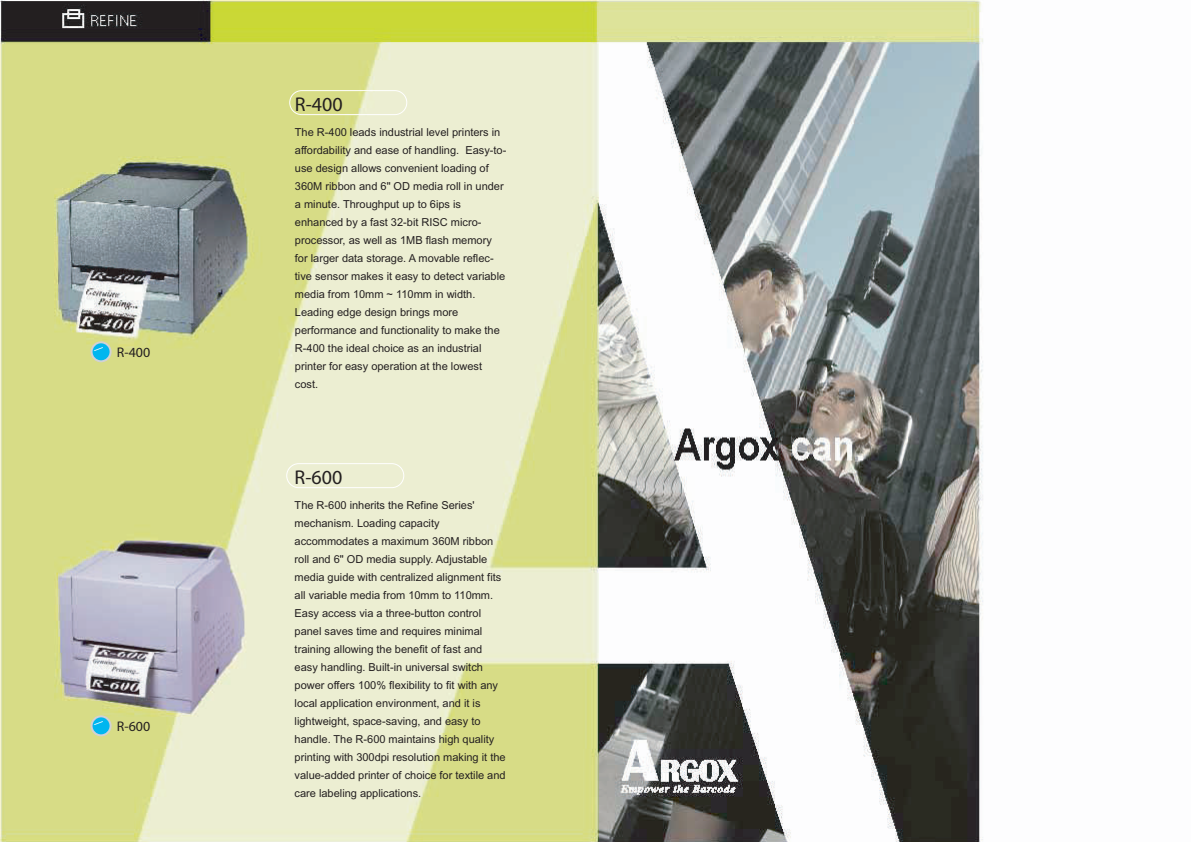
<style>
.page{position:relative;width:1191px;height:842px;background:#fff}
.page>*{position:absolute;margin:0;border:0;box-sizing:border-box;transform-origin:0 0}
.t1{font:20px "Myriad";color:#231f20}
.t2{font:14px "Myriad";color:#231f20}
.t3{font:12px "Myriad";color:#fff}
.t4{font:11px/18px "Arial";color:#231f20}
</style>
<div class="page">
<img style="left:0;top:0;width:983px;height:842px">
<div style="left:289px;top:90px;width:118px;height:25px;border:1px solid #fff;border-radius:12px"></div>
<div style="left:286px;top:463px;width:118px;height:25px;border:1px solid #fff;border-radius:12px"></div>
<div style="left:91px;top:341px;width:21px;height:21px;background:#00b6ef;border:2px solid #d1d2d4;border-radius:50%"></div>
<div style="left:91px;top:715px;width:21px;height:21px;background:#00b6ef;border:2px solid #d1d2d4;border-radius:50%"></div>
<p class="t3" style="left:105px;top:347px;width:6px;rotate:90deg">\</p>
<p class="t2" style="left:117px;top:346px;width:35px">R-400</p>
<p class="t3" style="left:105px;top:721px;width:6px;rotate:90deg">\</p>
<p class="t2" style="left:117px;top:720px;width:35px">R-600</p>
<h1 class="t1" style="left:295px;top:94px;width:49px">R-400</h1>
<p class="t4" style="left:295px;top:123px;width:213px">The R-400 leads industrial level printers in affordability and ease of handling. Easy-to&shy;use design allows convenient loading of 360M ribbon and 6" OD media roll in under a minute. Throughput up to 6ips is enhanced by a fast 32-bit RISC micro&shy;processor, as well as 1MB flash memory for larger data storage. A movable reflec&shy;tive sensor makes it easy to detect variable media from 10mm ~ 110mm in width.<br>Leading edge design brings more performance and functionality to make the R-400 the ideal choice as an industrial printer for easy operation at the lowest cost.</p>
<h1 class="t1" style="left:295px;top:467px;width:49px">R-600</h1>
<p class="t4" style="left:295px;top:496px;width:212px">The R-600 inherits the Refine Series' mechanism. Loading capacity accommodates a maximum 360M ribbon roll and 6" OD media supply. Adjustable media guide with centralized alignment fits all variable media from 10mm to 110mm.<br>Easy access via a three-button control panel saves time and requires minimal training allowing the benefit of fast and easy handling. Built-in universal switch power offers 100% flexibility to fit with any local application environment, and it is lightweight, space-saving, and easy to handle. The R-600 maintains high quality printing with 300dpi resolution making it the value-added printer of choice for textile and care labeling applications.</p>
</div>
